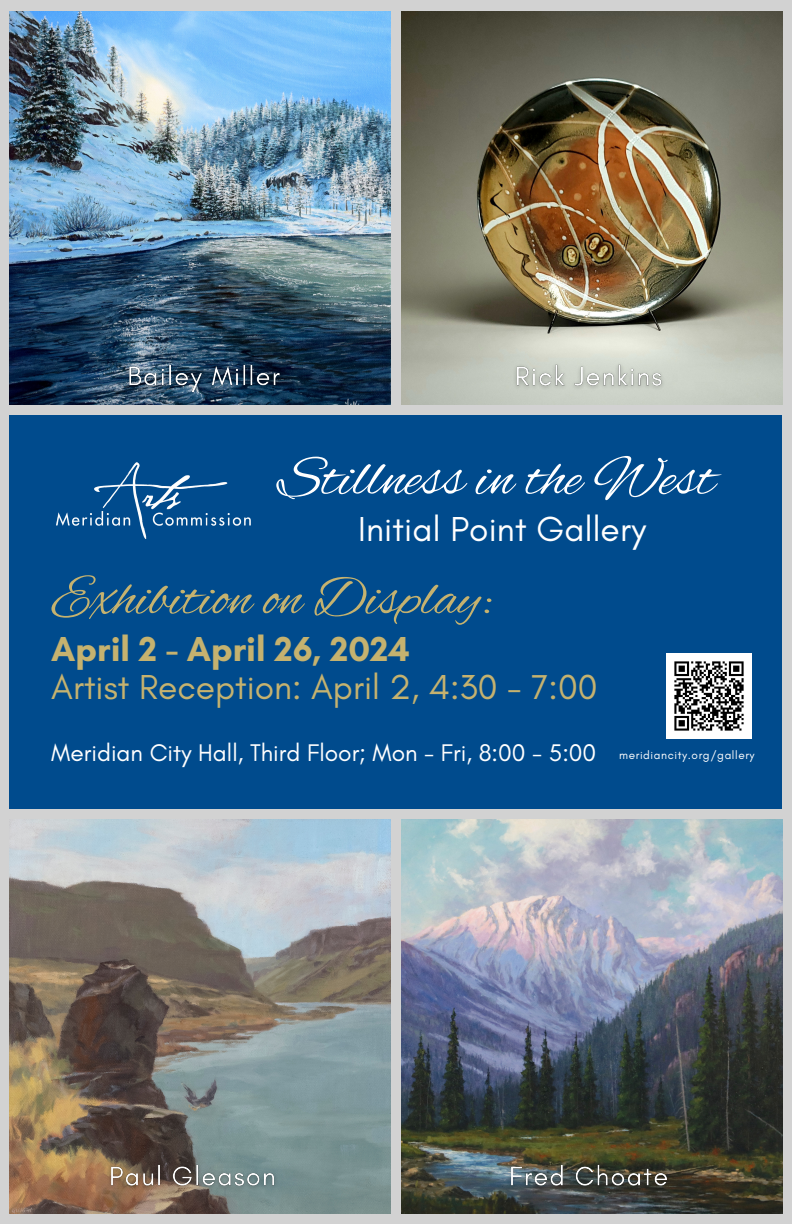
<style>
.page{position:relative;width:792px;height:1224px;background:#d2d2d2}
.page>*{position:absolute;margin:0;border:0;box-sizing:border-box;transform-origin:0 0}
.t1{font:59px "Alex Brush";letter-spacing:.005em;color:#fff}
.t2{font:57.1px "Alex Brush";color:#c5b26f}
.t3{font:35.3px/38.2px "Glacial Indifference";color:#c5b26f}
.t4{font:35.3px "Glacial Indifference";letter-spacing:.005em;color:#fff}
.t5{font:24.5px "Glacial Indifference";color:#fff}
.t6{font:11.8px "Glacial Indifference";letter-spacing:.05em;color:#fff}
.s1{font-weight:700}
</style>
<div class="page">
<img style="left:10px;top:11px;width:381px;height:394px">
<img style="left:401px;top:11px;width:381px;height:394px">
<div style="left:10px;top:415px;width:772px;height:394px;background:#004b8d"></div>
<img style="left:10px;top:820px;width:381px;height:393px">
<img style="left:401px;top:820px;width:381px;height:393px">
<img style="left:56px;top:462px;width:195px;height:77px">
<img style="left:121px;top:358px;width:166px;height:43px">
<img style="left:509px;top:358px;width:160px;height:37px">
<img style="left:503px;top:1158px;width:172px;height:36px">
<img style="left:103px;top:1158px;width:180px;height:36px">
<img style="left:666px;top:654px;width:85px;height:84px">
<h1 class="t1" style="left:277px;top:445px;width:439px">Stillness in the West</h1>
<h1 class="t4" style="left:358px;top:508px;width:289px">Initial Point Gallery</h1>
<p class="t2" style="left:51px;top:566px;width:443px">Exhibition on Display:</p>
<p class="t3" style="left:51px;top:630px;width:548px"><span class="s1">April 2 - April 26, 2024<br></span>Artist Reception: April 2, 4:30 - 7:00</p>
<h1 class="t5" style="left:51px;top:737px;width:547px">Meridian City Hall, Third Floor; Mon - Fri, 8:00 - 5:00</h1>
<p class="t6" style="left:619px;top:748px;width:137px">meridiancity.org/gallery</p>
</div>
